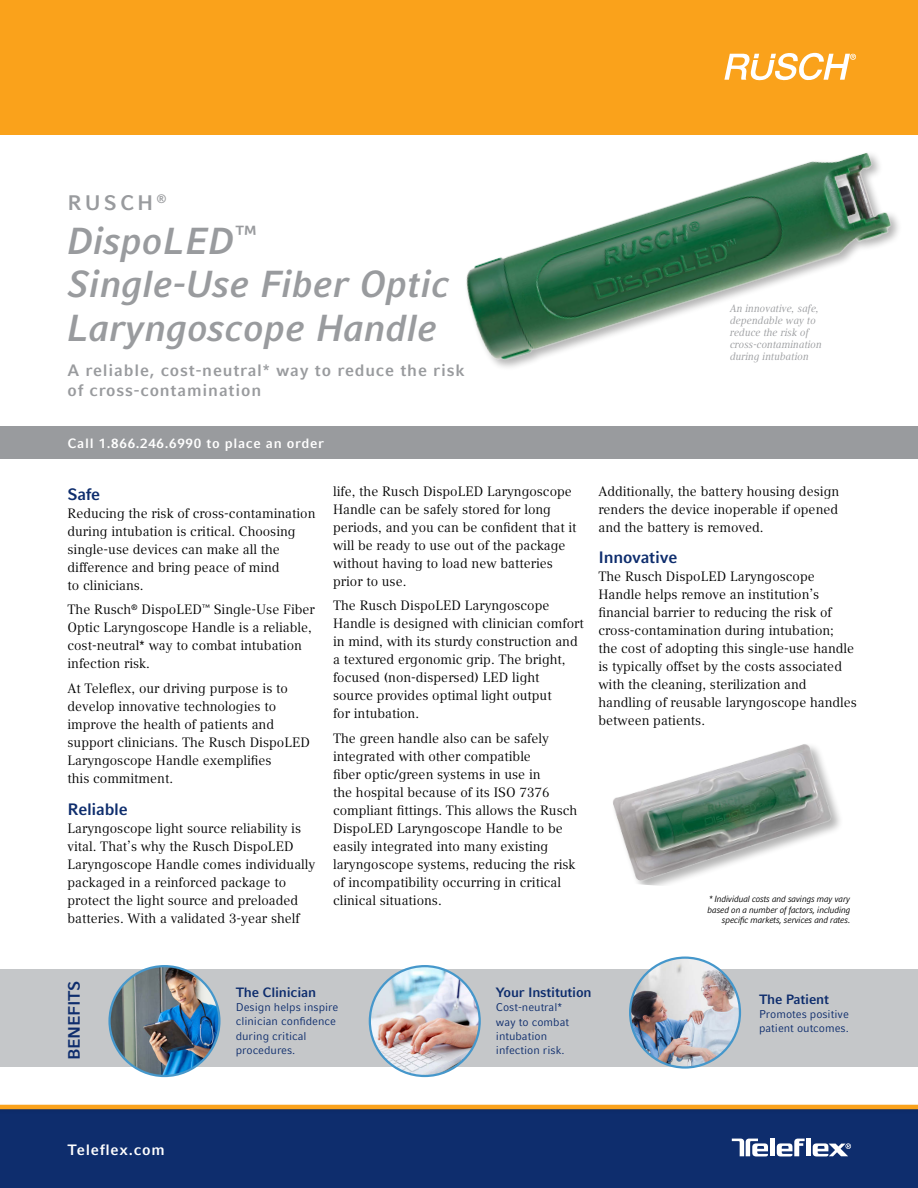
<style>
.page{position:relative;width:918px;height:1188px;background:#fff}
.page>*{position:absolute;margin:0;border:0;box-sizing:border-box;transform-origin:0 0}
.Product_Name_Title{font:italic 700 37.5px/43.5px "Compatil Fact LT Pro";color:#999b9e}
.PowerBrand_Text__top{font:700 21px "Compatil Fact LT Pro";letter-spacing:.15em;color:#999b9e}
.Product_Definition_T{font:700 16.5px/19.8px "Compatil Fact LT Pro";letter-spacing:.05em;color:#999b9e}
.Body_Text{font:700 16.5px "Compatil Fact LT Pro";letter-spacing:-.015em;color:#0e2d6d}
.Headline_2{font:700 16.5px "Compatil Fact LT Pro";letter-spacing:-.015em;color:#0e2d6d}
.t1{font:700 15px "Compatil Fact LT Pro";letter-spacing:.05em;color:#fff}
.Body_Text-2{font:13.5px/18px "Compatil Text LT Pro";color:#000}
.Headline_2-2{font:700 13.5px "Compatil Fact LT Pro";letter-spacing:-.015em;color:#0e2d6d}
.Gray_Stripe_Text{font:700 13.5px "Compatil Fact LT Pro";letter-spacing:.05em;color:#fff}
.Body__AAG{font:11.25px/14.2px "Compatil Fact LT Pro";color:#0e2d6d}
.t2{font:italic 10.5px/12px "Compatil Text LT Pro";color:#999b9e}
.References_Body{font:italic 9px/10.5px "Compatil Fact LT Pro";letter-spacing:-.035em;color:#000;text-align:right}
</style>
<div class="page">
<div style="left:0;top:0;width:918px;height:135px;background:#faa21b"></div>
<div style="left:0;top:426px;width:918px;height:33px;background:#999b9e"></div>
<div style="left:0;top:970px;width:918px;height:97px;background:#c5c7c9"></div>
<div style="left:0;top:1106px;width:918px;height:82px;background:#0e2d6d"></div>
<div style="left:0;top:1103px;width:918px;height:11px;background:#000;opacity:.1"></div>
<hr style="left:0;top:1105px;width:918px;height:4px;background:#faa21b">
<svg style="left:724px;top:53px;width:132px;height:28px"></svg>
<div style="left:806px;top:1139px;width:5px;height:17px;background:#fff"></div>
<svg style="left:777px;top:1139px;width:28px;height:17px"></svg>
<div style="left:770px;top:1139px;width:5px;height:17px;background:#fff"></div>
<svg style="left:813px;top:1143px;width:38px;height:13px"></svg>
<svg style="left:732px;top:1139px;width:36px;height:17px"></svg>
<img style="left:466px;top:153px;width:433px;height:215px">
<img style="left:630px;top:958px;width:110px;height:109px;border-radius:55px">
<div style="left:629px;top:957px;width:112px;height:112px;border:2px solid #4597cb;border-radius:50%"></div>
<img style="left:110px;top:966px;width:109px;height:110px;border-radius:55px">
<div style="left:108px;top:965px;width:113px;height:112px;border:2px solid #4597cb;border-radius:50%"></div>
<img style="left:370px;top:966px;width:110px;height:110px;border-radius:55px">
<div style="left:369px;top:965px;width:112px;height:112px;border:2px solid #4597cb;border-radius:50%"></div>
<img style="left:613px;top:744px;width:227px;height:142px">
<p class="PowerBrand_Text__top" style="left:68px;top:190px;width:101px">RUSCH<sup>®</sup></p>
<p class="Product_Name_Title" style="left:67px;top:219px;width:385px">DispoLED<sup>™<br></sup>Single-Use Fiber Optic<br>Laryngoscope Handle</p>
<p class="Product_Definition_T" style="left:68px;top:360px;width:399px">A reliable, cost-neutral* way to reduce the risk of cross-contamination</p>
<p class="t2" style="left:730px;top:303px;width:93px">An innovative, safe, dependable way to reduce the risk of cross-contamination during intubation</p>
<p class="Gray_Stripe_Text" style="left:67px;top:435px;width:258px">Call 1.866.246.6990 to place an order</p>
<p class="Headline_2" style="left:68px;top:484px;width:34px">Safe</p>
<p class="Body_Text-2" style="left:68px;top:504px;width:249px">Reducing the risk of cross-contamination during intubation is critical. Choosing single-use devices can make all the difference and bring peace of mind<br>to clinicians.</p>
<p class="Body_Text-2" style="left:68px;top:601px;width:249px">The Rusch<sup>®</sup> DispoLED<sup>™</sup> Single-Use Fiber Optic Laryngoscope Handle is a reliable, cost-neutral* way to combat intubation infection risk.</p>
<p class="Body_Text-2" style="left:68px;top:680px;width:244px">At Teleflex, our driving purpose is to develop innovative technologies to improve the health of patients and support clinicians. The Rusch DispoLED Laryngoscope Handle exemplifies<br>this commitment.</p>
<p class="Body_Text" style="left:68px;top:800px;width:62px">Reliable</p>
<p class="Body_Text-2" style="left:68px;top:819px;width:249px">Laryngoscope light source reliability is vital. That’s why the Rusch DispoLED Laryngoscope Handle comes individually packaged in a reinforced package to protect the light source and preloaded batteries. With a validated 3-year shelf</p>
<p class="Body_Text-2" style="left:333px;top:482px;width:245px">life, the Rusch DispoLED Laryngoscope Handle can be safely stored for long periods, and you can be confident that it will be ready to use out of the package without having to load new batteries prior to use.</p>
<p class="Body_Text-2" style="left:333px;top:597px;width:252px">The Rusch DispoLED Laryngoscope Handle is designed with clinician comfort in mind, with its sturdy construction and a textured ergonomic grip. The bright, focused (non-dispersed) LED light<br>source provides optimal light output<br>for intubation.</p>
<p class="Body_Text-2" style="left:333px;top:730px;width:246px">The green handle also can be safely integrated with other compatible<br>fiber optic/green systems in use in<br>the hospital because of its ISO 7376 compliant fittings. This allows the Rusch DispoLED Laryngoscope Handle to be easily integrated into many existing laryngoscope systems, reducing the risk of incompatibility occurring in critical clinical situations.</p>
<p class="Body_Text-2" style="left:598px;top:482px;width:242px;text-align:justify">Additionally, the battery housing design renders the device inoperable if opened and the battery is removed.</p>
<p class="Headline_2" style="left:598px;top:548px;width:80px">Innovative</p>
<p class="Body_Text-2" style="left:598px;top:568px;width:260px">The Rusch DispoLED Laryngoscope Handle helps remove an institution’s financial barrier to reducing the risk of cross-contamination during intubation;<br>the cost of adopting this single-use handle is typically offset by the costs associated with the cleaning, sterilization and handling of reusable laryngoscope handles between patients.</p>
<p class="References_Body" style="left:708px;top:894px;width:144px">* Individual costs and savings may vary based on a number of factors, including specific markets, services and rates.</p>
<p class="Body_Text" style="left:64px;top:1060px;width:81px;rotate:-90deg">BENEFITS</p>
<p class="t1" style="left:68px;top:1141px;width:99px">Teleflex.com</p>
<p class="Headline_2-2" style="left:236px;top:984px;width:82px">The Clinician</p>
<p class="Body__AAG" style="left:236px;top:1000px;width:104px">Design helps inspire clinician confidence during critical procedures.</p>
<p class="Headline_2-2" style="left:496px;top:984px;width:97px">Your Institution</p>
<p class="Body__AAG" style="left:496px;top:1000px;width:75px">Cost-neutral* way to combat intubation infection risk.</p>
<p class="Headline_2-2" style="left:759px;top:991px;width:72px">The Patient</p>
<p class="Body__AAG" style="left:759px;top:1007px;width:91px">Promotes positive patient outcomes.</p>
</div>
